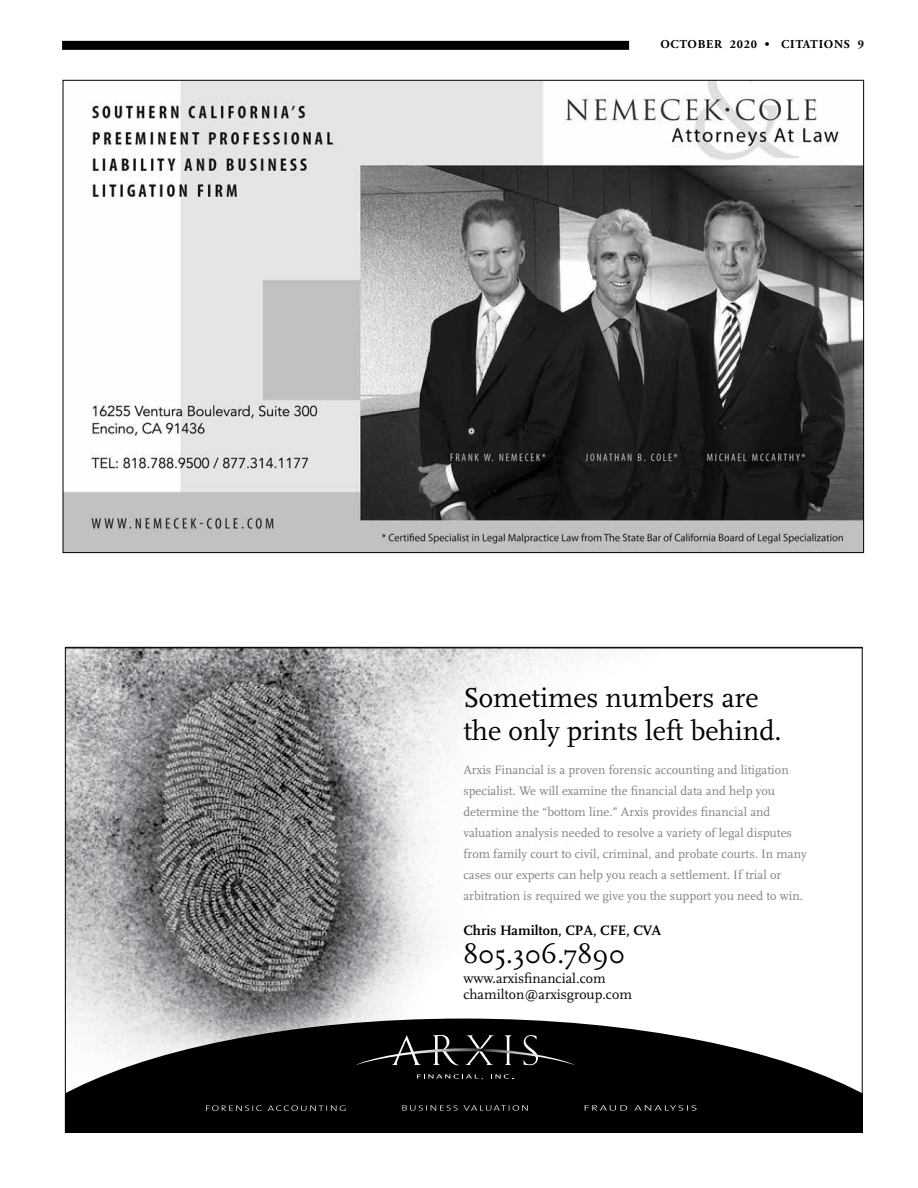
<style>
.page{position:relative;width:918px;height:1188px;background:#fff}
.page>*{position:absolute;margin:0;border:0;box-sizing:border-box;transform-origin:0 0}
.t1{font:28.5px/33px "Scala";color:#000}
.t2{font:27px "Scala";color:#000}
.t3{font:14.25px "Scala";color:#000}
.t4{font:700 14.25px "Scala";color:#000}
.t5{font:12.75px/21px "Scala";color:#808285}
.t6{font:700 12px "Adobe Garamond Pro";letter-spacing:.06em;color:#000}
</style>
<div class="page">
<div style="left:62px;top:41px;width:567px;height:9px;background:#000"></div>
<img style="left:65px;top:82px;width:797px;height:469px">
<svg style="left:67px;top:649px;width:794px;height:482px"></svg>
<p class="t6" style="left:660px;top:38px;width:205px">OCTOBER 2020 • CITATIONS 9</p>
<h1 class="t1" style="left:463px;top:682px;width:320px">Sometimes numbers are the only prints left behind.</h1>
<p class="t5" style="left:463px;top:760px;width:345px">Arxis Financial is a proven forensic accounting and litigation specialist. We will examine the financial data and help you determine the “bottom line.” Arxis provides financial and valuation analysis needed to resolve a variety of legal disputes from family court to civil, criminal, and probate courts. In many cases our experts can help you reach a settlement. If trial or arbitration is required we give you the support you need to win.</p>
<p class="t4" style="left:463px;top:922px;width:199px">Chris Hamilton, CPA, CFE, CVA</p>
<h2 class="t2" style="left:463px;top:939px;width:163px">805.306.7890</h2>
<p class="t3" style="left:463px;top:970px;width:144px">www.arxisfinancial.com</p>
<p class="t3" style="left:463px;top:986px;width:170px">chamilton@arxisgroup.com</p>
</div>
